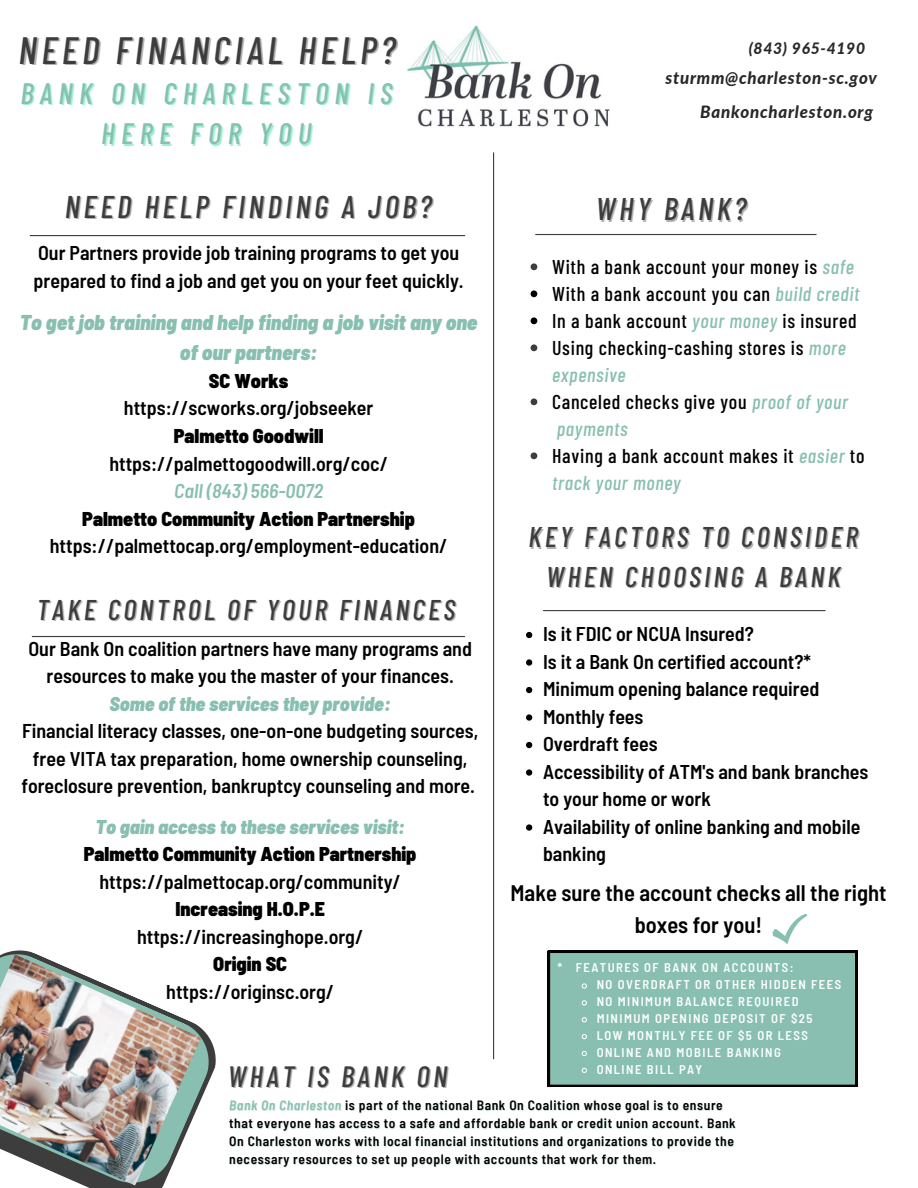
<style>
.page{position:relative;width:918px;height:1188px;background:#fff}
.page>*{position:absolute;margin:0;border:0;box-sizing:border-box;transform-origin:0 0}
.t1{font:italic 500 38.1px "Barlow Condensed";letter-spacing:.115em;color:#3d3d3d}
.t2{font:italic 500 31.35px "Barlow Condensed";letter-spacing:.115em;color:#3d3d3d}
.t3{font:italic 500 29.55px/40.5px "Barlow Condensed";letter-spacing:.215em;color:#88bfb0;text-align:center}
.t4{font:italic 500 29.4px "Barlow Condensed";letter-spacing:.115em;color:#3d3d3d}
.t5{font:italic 500 28.5px/39.3px "Barlow Condensed";letter-spacing:.115em;color:#3d3d3d;text-align:center}
.t6{font:600 semi-condensed 22.5px/31.2px "Barlow";color:#000;text-align:center}
.t7{font:italic 900 semi-condensed 21.45px/30px "Barlow";color:#88bfb0;text-align:center}
.t8{font:600 semi-condensed 19.95px/27.5px "Barlow";color:#000}
.t9{font:500 19.95px/27px "Barlow Condensed";letter-spacing:.035em;color:#000}
.t10{font:900 semi-condensed 19.95px "Barlow";color:#000}
.t11{font:italic 900 semi-condensed 19.95px "Barlow";color:#88bfb0}
.t12{font:italic 600 semi-condensed 19.95px "Barlow";color:#88bfb0}
.t13{font:italic 800 16.95px "Lato";letter-spacing:.045em;color:#282828}
.t14{font:italic 800 15.6px "Lato";letter-spacing:.045em;color:#282828}
.t15{font:600 semi-condensed 13.5px/18px "Barlow";letter-spacing:.045em;color:#000}
.t16{font:600 semi-condensed 12.6px/16.8px "Barlow";letter-spacing:.115em;color:#fff}
.s1{font-style:italic;color:#88bfb0}
</style>
<div class="page">
<img style="left:407px;top:25px;width:203px;height:102px">
<svg style="left:5px;top:950px;width:211px;height:238px"></svg>
<svg style="left:3px;top:953px;width:207px;height:231px"></svg>
<img style="left:0;top:954px;width:201px;height:232px">
<hr style="left:32px;top:636px;width:433px;height:1px;background:#3d3d3d">
<hr style="left:30px;top:235px;width:435px;height:1px;background:#3d3d3d">
<hr style="left:535px;top:234px;width:282px;height:1px;background:#3d3d3d">
<hr style="left:543px;top:610px;width:282px;height:1px;background:#3d3d3d">
<hr style="left:493px;top:152px;width:1px;height:907px;background:#3d3d3d">
<svg style="left:526px;top:632px;width:6px;height:6px"></svg>
<svg style="left:526px;top:659px;width:6px;height:7px"></svg>
<svg style="left:526px;top:687px;width:6px;height:6px"></svg>
<svg style="left:526px;top:714px;width:6px;height:7px"></svg>
<svg style="left:526px;top:742px;width:6px;height:6px"></svg>
<svg style="left:526px;top:769px;width:6px;height:7px"></svg>
<svg style="left:526px;top:824px;width:6px;height:7px"></svg>
<svg style="left:772px;top:914px;width:35px;height:30px"></svg>
<svg style="left:531px;top:263px;width:6px;height:7px"></svg>
<svg style="left:531px;top:290px;width:6px;height:7px"></svg>
<svg style="left:531px;top:317px;width:6px;height:7px"></svg>
<svg style="left:531px;top:344px;width:6px;height:7px"></svg>
<svg style="left:531px;top:398px;width:6px;height:7px"></svg>
<svg style="left:531px;top:452px;width:6px;height:7px"></svg>
<div style="left:548px;top:951px;width:309px;height:136px;background:#88bfb0"></div>
<h1 class="t1" style="left:19px;top:25px;width:379px">NEED FINANCIAL HELP?</h1>
<h3 class="t3" style="left:20px;top:72px;width:373px">BANK ON CHARLESTON IS<br>HERE FOR YOU</h3>
<p class="t14" style="left:749px;top:38px;width:118px">(843) 965-4190</p>
<p class="t13" style="left:665px;top:68px;width:213px">sturmm@charleston-sc.gov</p>
<p class="t13" style="left:700px;top:101px;width:174px">Bankoncharleston.org</p>
<h2 class="t2" style="left:65px;top:187px;width:368px">NEED HELP FINDING A JOB?</h2>
<h2 class="t2" style="left:596px;top:189px;width:152px">WHY BANK?</h2>
<p class="t8" style="left:34px;top:238px;width:432px">Our Partners provide job training programs to get you prepared to find a job and get you on your feet quickly.</p>
<p class="t7" style="left:20px;top:307px;width:459px">To get job training and help finding a job visit any one of our partners:</p>
<p class="t10" style="left:209px;top:368px;width:81px">SC Works</p>
<p class="t8" style="left:124px;top:394px;width:251px">https://scworks.org/jobseeker</p>
<p class="t10" style="left:174px;top:423px;width:151px">Palmetto Goodwill</p>
<p class="t8" style="left:109px;top:449px;width:280px">https://palmettogoodwill.org/coc/</p>
<p class="t12" style="left:174px;top:478px;width:150px">Call (843) 566-0072</p>
<p class="t10" style="left:82px;top:506px;width:334px">Palmetto Community Action Partnership</p>
<p class="t8" style="left:50px;top:532px;width:399px">https://palmettocap.org/employment-education/</p>
<h3 class="t5" style="left:37px;top:589px;width:420px">TAKE CONTROL OF YOUR FINANCES</h3>
<p class="t8" style="left:28px;top:634px;width:445px;text-align:center">Our Bank On coalition partners have many programs and resources to make you the master of your finances.</p>
<p class="t11" style="left:110px;top:691px;width:283px">Some of the services they provide:</p>
<p class="t8" style="left:21px;top:716px;width:459px;text-align:center">Financial literacy classes, one-on-one budgeting sources, free VITA tax preparation, home ownership counseling, foreclosure prevention, bankruptcy counseling and more.</p>
<p class="t11" style="left:96px;top:814px;width:311px">To gain access to these services visit:</p>
<p class="t10" style="left:84px;top:841px;width:334px">Palmetto Community Action Partnership</p>
<p class="t8" style="left:99px;top:867px;width:303px">https://palmettocap.org/community/</p>
<p class="t10" style="left:175px;top:896px;width:151px">Increasing H.O.P.E</p>
<p class="t8" style="left:137px;top:922px;width:228px">https://increasinghope.org/</p>
<p class="t10" style="left:213px;top:951px;width:75px">Origin SC</p>
<p class="t8" style="left:166px;top:977px;width:169px">https://originsc.org/</p>
<h3 class="t4" style="left:228px;top:1058px;width:221px">WHAT IS BANK ON</h3>
<p class="t9" style="left:552px;top:252px;width:314px">With a bank account your money is <span class="s1">safe<br></span>With a bank account you can <span class="s1">build credit<br></span>In a bank account <span class="s1">your money</span> is insured<br>Using checking-cashing stores is <span class="s1">more expensive<br></span>Canceled checks give you <span class="s1">proof of your payments<br></span>Having a bank account makes it <span class="s1">easier</span> to <span class="s1">track your money</span></p>
<h3 class="t5" style="left:529px;top:516px;width:331px">KEY FACTORS TO CONSIDER<br>WHEN CHOOSING A BANK</h3>
<p class="t8" style="left:543px;top:620px;width:327px">Is it FDIC or NCUA Insured?<br>Is it a Bank On certified account?*<br>Minimum opening balance required<br>Monthly fees<br>Overdraft fees<br>Accessibility of ATM's and bank branches to your home or work<br>Availability of online banking and mobile banking</p>
<p class="t6" style="left:511px;top:877px;width:378px">Make sure the account checks all the right boxes for you!</p>
<p class="t16" style="left:558px;top:959px;width:238px">* FEATURES OF BANK ON ACCOUNTS:</p>
<p class="t16" style="left:597px;top:976px;width:246px">NO OVERDRAFT OR OTHER HIDDEN FEES<br>NO MINIMUM BALANCE REQUIRED<br>MINIMUM OPENING DEPOSIT OF $25<br>LOW MONTHLY FEE OF $5 OR LESS<br>ONLINE AND MOBILE BANKING<br>ONLINE BILL PAY</p>
<p class="t15" style="left:229px;top:1096px;width:508px"><span class="s1">Bank On Charleston</span> is part of the national Bank On Coalition whose goal is to ensure that everyone has access to a safe and affordable bank or credit union account. Bank On Charleston works with local financial institutions and organizations to provide the necessary resources to set up people with accounts that work for them.</p>
</div>
